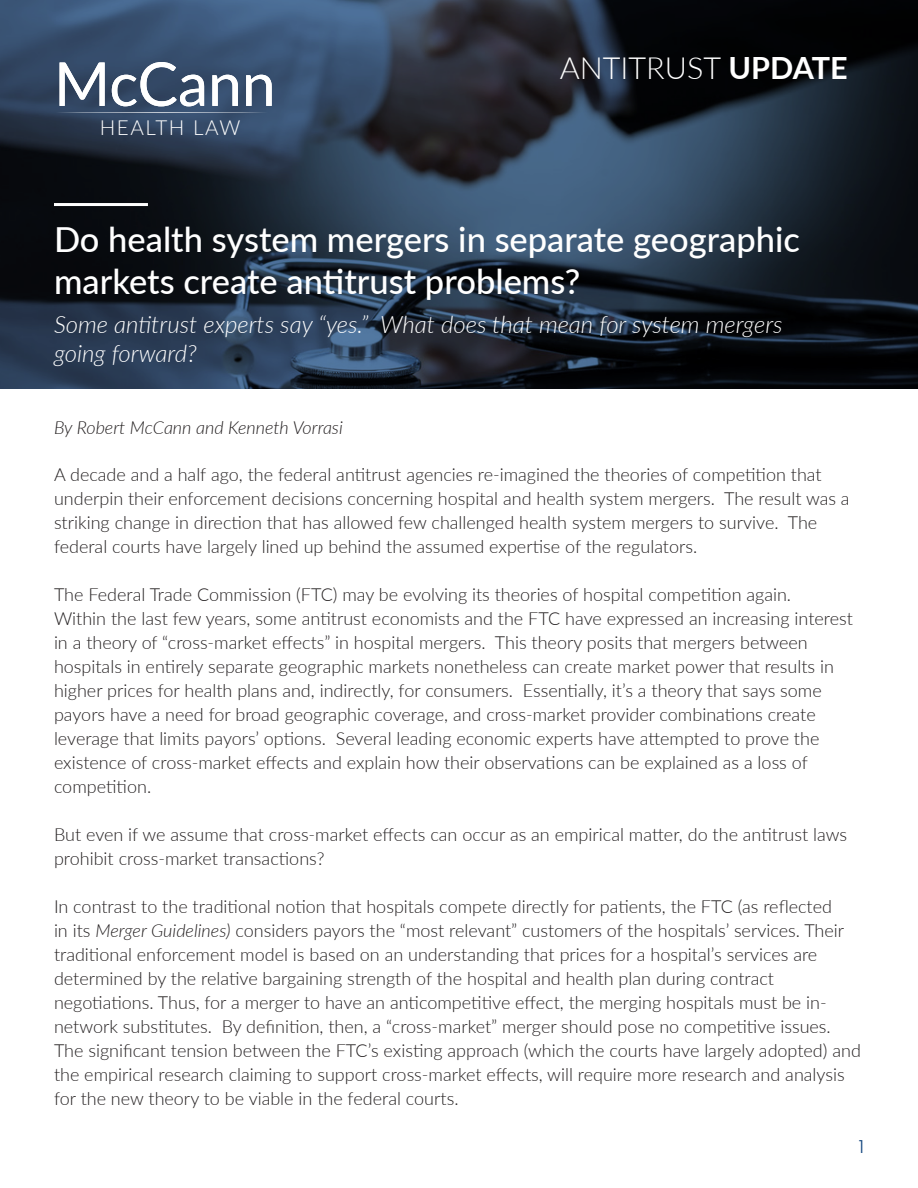
<style>
.page{position:relative;width:918px;height:1188px;background:#fff}
.page>*{position:absolute;margin:0;border:0;box-sizing:border-box;transform-origin:0 0}
.t1{font:60.6px "Lato";color:#fff}
.t2{font:500 34.5px/41.4px "Lato";color:#fff}
.t3{font:300 30.6px "Lato";color:#fff}
.t4{font:italic 300 24px/28.8px "Lato";color:#fff}
.t5{font:300 20.7px "Lato";letter-spacing:.075em;color:#fff}
.Body_Text{font:300 18px/24px "Lato";color:#231f20}
.t6{font:italic 300 18px "Lato";color:#231f20}
.t7{font:300 18px "Poppins";color:#194b82}
.s1{font-weight:700}
.s2{font-style:italic}
</style>
<div class="page">
<svg style="left:0;top:0;width:918px;height:389px;background:#212d3e"></svg>
<hr style="left:56px;top:113px;width:212px;height:1px;background:#364d6c">
<svg style="left:56px;top:112px;width:212px;height:1px"></svg>
<hr style="left:54px;top:203px;width:94px;height:3px;background:#fff">
<h1 class="t1" style="left:54px;top:41px;width:223px">McCann</h1>
<p class="t5" style="left:100px;top:113px;width:142px">HEALTH LAW</p>
<p class="t3" style="left:560px;top:46px;width:289px">ANTITRUST <span class="s1">UPDATE</span></p>
<p class="t2" style="left:54px;top:218px;width:747px">Do health system mergers in separate geographic markets create antitrust problems?</p>
<p class="t4" style="left:54px;top:309px;width:730px">Some antitrust experts say “yes.” What does that mean for system mergers going forward?</p>
<p class="t6" style="left:54px;top:415px;width:290px">By Robert McCann and Kenneth Vorrasi</p>
<p class="Body_Text" style="left:54px;top:462px;width:797px">A decade and a half ago, the federal antitrust agencies re-imagined the theories of competition that underpin their enforcement decisions concerning hospital and health system mergers. The result was a striking change in direction that has allowed few challenged health system mergers to survive. The federal courts have largely lined up behind the assumed expertise of the regulators.</p>
<p class="Body_Text" style="left:54px;top:582px;width:800px">The Federal Trade Commission (FTC) may be evolving its theories of hospital competition again.<br>Within the last few years, some antitrust economists and the FTC have expressed an increasing interest in a theory of “cross-market effects” in hospital mergers. This theory posits that mergers between hospitals in entirely separate geographic markets nonetheless can create market power that results in higher prices for health plans and, indirectly, for consumers. Essentially, it’s a theory that says some payors have a need for broad geographic coverage, and cross-market provider combinations create leverage that limits payors’ options. Several leading economic experts have attempted to prove the existence of cross-market effects and explain how their observations can be explained as a loss of competition.</p>
<p class="Body_Text" style="left:54px;top:822px;width:795px">But even if we assume that cross-market effects can occur as an empirical matter, do the antitrust laws prohibit cross-market transactions?</p>
<p class="Body_Text" style="left:54px;top:894px;width:808px">In contrast to the traditional notion that hospitals compete directly for patients, the FTC (as reflected<br>in its <span class="s2">Merger Guidelines)</span> considers payors the “most relevant” customers of the hospitals’ services. Their traditional enforcement model is based on an understanding that prices for a hospital’s services are determined by the relative bargaining strength of the hospital and health plan during contract negotiations. Thus, for a merger to have an anticompetitive effect, the merging hospitals must be in&shy;network substitutes. By definition, then, a “cross-market” merger should pose no competitive issues.<br>The significant tension between the FTC’s existing approach (which the courts have largely adopted) and the empirical research claiming to support cross-market effects, will require more research and analysis for the new theory to be viable in the federal courts.</p>
<p class="t7" style="left:859px;top:1136px;width:7px">1</p>
</div>
